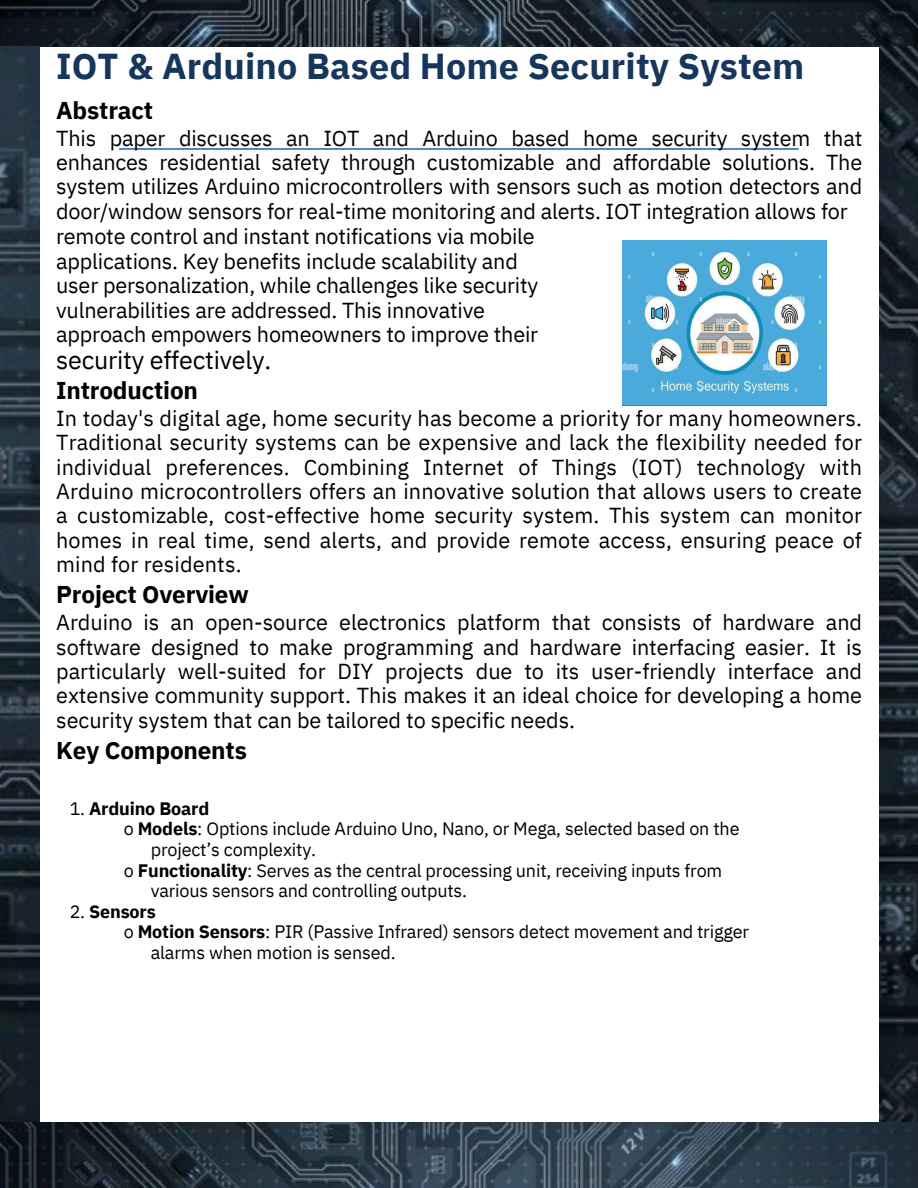
<style>
.page{position:relative;width:918px;height:1188px;background:#fff}
.page>*{position:absolute;margin:0;border:0;box-sizing:border-box;transform-origin:0 0}
.t1{font:700 36px "IBM Plex Sans";letter-spacing:.005em;color:#17365d}
.t2{font:25.05px "IBM Plex Sans";letter-spacing:-.01em;color:#000}
.t3{font:700 24.3px "IBM Plex Sans";letter-spacing:-.005em;color:#000}
.t4{font:21.6px/24.3px "IBM Plex Sans";letter-spacing:-.01em;color:#000;text-align:justify}
.t5{font:18px "IBM Plex Sans";letter-spacing:-.01em;color:#000}
.t6{font:700 18px "IBM Plex Sans";letter-spacing:-.01em;color:#000}
.s1{font-weight:400}
.s2{font-weight:700}
</style>
<div class="page">
<img style="left:119px;top:148px;width:680px;height:1px">
<img style="left:622px;top:240px;width:204px;height:166px">
<img style="left:0;top:1122px;width:918px;height:66px">
<img style="left:0;top:0;width:918px;height:47px">
<img style="left:880px;top:46px;width:38px;height:1076px">
<img style="left:0;top:46px;width:39px;height:1076px">
<p class="t1" style="left:56px;top:42px;width:750px">IOT &amp; Arduino Based Home Security System</p>
<p class="t3" style="left:56px;top:94px;width:99px">Abstract</p>
<p class="t4" style="left:56px;top:125px;width:808px;text-align:left">This paper discusses an IOT and Arduino based home security system that enhances residential safety through customizable and affordable solutions. The system utilizes Arduino microcontrollers with sensors such as motion detectors and door/window sensors for real-time monitoring and alerts. IOT integration allows for remote control and instant notifications via mobile<br>applications. Key benefits include scalability and<br>user personalization, while challenges like security<br>vulnerabilities are addressed. This innovative<br>approach empowers homeowners to improve their</p>
<p class="t2" style="left:56px;top:343px;width:216px">security effectively.</p>
<p class="t3" style="left:56px;top:374px;width:143px">Introduction</p>
<p class="t4" style="left:56px;top:406px;width:807px">In today's digital age, home security has become a priority for many homeowners.<br>Traditional security systems can be expensive and lack the flexibility needed for individual preferences. Combining Internet of Things (IOT) technology with Arduino microcontrollers offers an innovative solution that allows users to create a customizable, cost-effective home security system. This system can monitor homes in real time, send alerts, and provide remote access, ensuring peace of mind for residents.</p>
<p class="t3" style="left:56px;top:578px;width:194px">Project Overview</p>
<p class="t4" style="left:56px;top:610px;width:807px">Arduino is an open-source electronics platform that consists of hardware and software designed to make programming and hardware interfacing easier. It is particularly well-suited for DIY projects due to its user-friendly interface and extensive community support. This makes it an ideal choice for developing a home security system that can be tailored to specific needs.</p>
<p class="t3" style="left:56px;top:734px;width:192px">Key Components</p>
<h1 class="t6" style="left:70px;top:796px;width:141px"><span class="s1">1.</span> Arduino Board</h1>
<p class="t5" style="left:124px;top:817px;width:617px">o <span class="s2">Models</span>: Options include Arduino Uno, Nano, or Mega, selected based on the</p>
<p class="t5" style="left:151px;top:837px;width:167px">project’s complexity.</p>
<p class="t5" style="left:124px;top:858px;width:600px">o <span class="s2">Functionality</span>: Serves as the central processing unit, receiving inputs from</p>
<p class="t5" style="left:151px;top:879px;width:318px">various sensors and controlling outputs.</p>
<p class="t6" style="left:70px;top:900px;width:88px"><span class="s1">2.</span> Sensors</p>
<p class="t5" style="left:124px;top:919px;width:627px">o <span class="s2">Motion Sensors</span>: PIR (Passive Infrared) sensors detect movement and trigger</p>
<p class="t5" style="left:151px;top:940px;width:246px">alarms when motion is sensed.</p>
</div>
